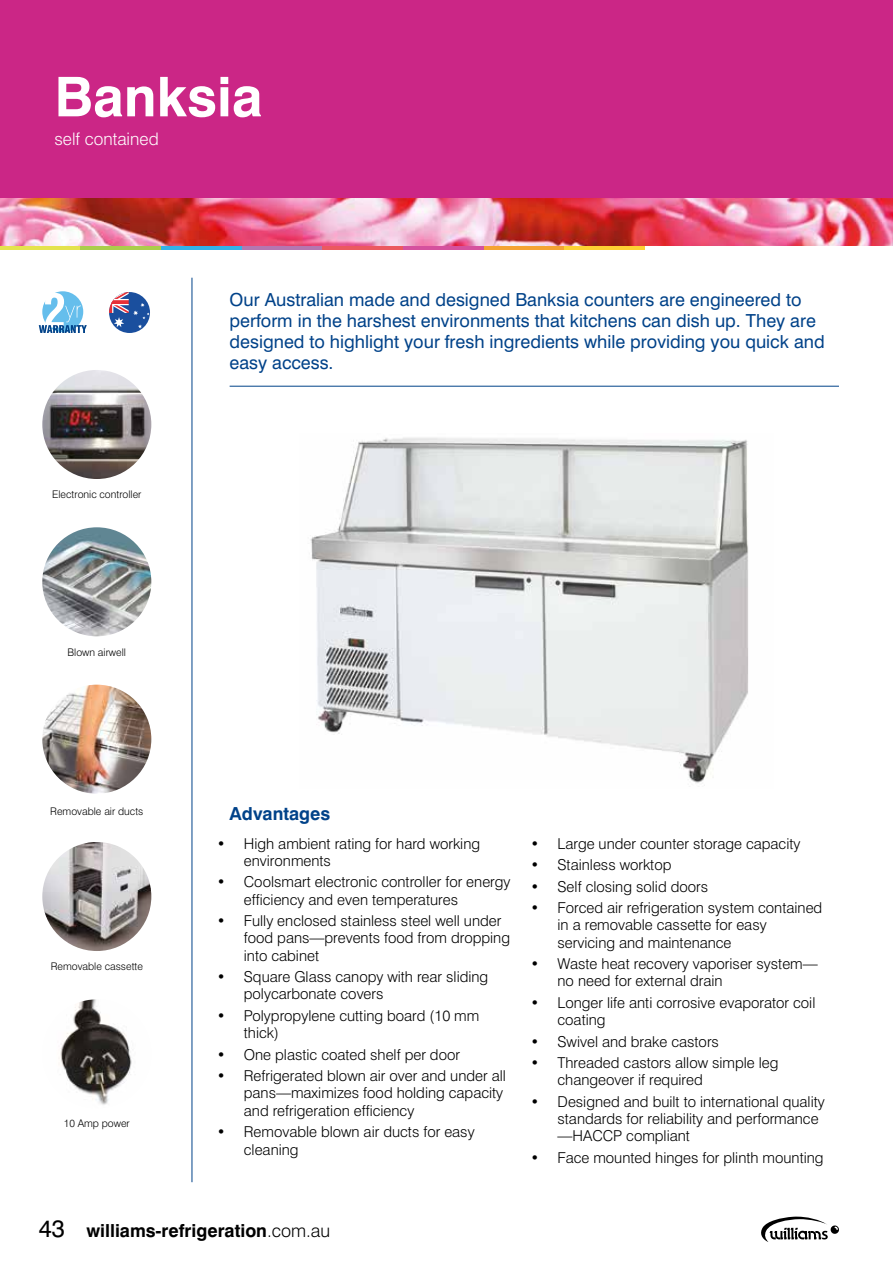
<style>
.page{position:relative;width:893px;height:1263px;background:#fff}
.page>*{position:absolute;margin:0;border:0;box-sizing:border-box;transform-origin:0 0}
.t1{font:700 54.9px "Swiss 721 BT";color:#fff}
.t2{font:24px "Swiss 721 BT";color:#000}
.t3{font:18px/21px "Swiss 721 BT";color:#004289}
.t4{font:700 18px "Swiss 721 BT";color:#000}
.t5{font:700 18px "Swiss 721 BT";color:#004289}
.t6{font:300 17.25px "Swiss 721 BT";color:#fff}
.t7{font:300 15px/17.2px "Swiss 721 BT";color:#000}
.t8{font:300 10.5px "Swiss 721 BT";color:#000}
.s1{font-weight:300}
</style>
<div class="page">
<hr style="left:192px;top:278px;width:1px;height:904px;background:#004289">
<div style="left:109px;top:292px;width:41px;height:41px;background:#1a4f9e;border-radius:50%"></div>
<svg style="left:109px;top:292px;width:41px;height:36px"></svg>
<svg style="left:42px;top:291px;width:41px;height:41px"></svg>
<svg style="left:39px;top:293px;width:48px;height:40px"></svg>
<div style="left:0;top:245px;width:81px;height:5px;background:#e4e34d"></div>
<div style="left:81px;top:245px;width:80px;height:5px;background:#aacd4b"></div>
<div style="left:161px;top:245px;width:81px;height:5px;background:#33b2e8"></div>
<div style="left:242px;top:245px;width:80px;height:5px;background:#b477b0"></div>
<div style="left:322px;top:245px;width:81px;height:5px;background:#eb595f"></div>
<div style="left:403px;top:245px;width:81px;height:5px;background:#d5519e"></div>
<div style="left:484px;top:245px;width:80px;height:5px;background:#f4a333"></div>
<div style="left:564px;top:245px;width:81px;height:5px;background:#fdd133"></div>
<svg style="left:761px;top:1216px;width:78px;height:26px"></svg>
<img style="left:0;top:198px;width:893px;height:47px">
<div style="left:0;top:0;width:893px;height:198px;background:#cb2686"></div>
<img style="left:310px;top:437px;width:438px;height:349px">
<hr style="left:230px;top:386px;width:609px;height:1px;background:#004289">
<img style="left:42px;top:685px;width:109px;height:109px;border-radius:55px">
<img style="left:42px;top:999px;width:109px;height:109px;border-radius:55px">
<img style="left:42px;top:842px;width:109px;height:109px;border-radius:55px">
<img style="left:42px;top:527px;width:109px;height:109px;border-radius:55px">
<img style="left:42px;top:370px;width:109px;height:109px;border-radius:55px">
<h1 class="t1" style="left:54px;top:63px;width:210px">Banksia</h1>
<p class="t6" style="left:54px;top:128px;width:106px">self contained</p>
<p class="t8" style="left:52px;top:488px;width:91px">Electronic controller</p>
<p class="t8" style="left:68px;top:646px;width:60px">Blown airwell</p>
<p class="t8" style="left:50px;top:805px;width:95px">Removable air ducts</p>
<p class="t8" style="left:51px;top:960px;width:94px">Removable cassette</p>
<p class="t8" style="left:64px;top:1117px;width:68px">10 Amp power</p>
<p class="t3" style="left:230px;top:289px;width:597px">Our Australian made and designed Banksia counters are engineered to perform in the harshest environments that kitchens can dish up. They are designed to highlight your fresh ingredients while providing you quick and easy access.</p>
<p class="t5" style="left:230px;top:802px;width:102px">Advantages</p>
<p class="t7" style="left:244px;top:835px;width:238px;text-indent:-27px">• High ambient rating for hard working environments</p>
<p class="t7" style="left:244px;top:873px;width:268px;text-indent:-27px">• Coolsmart electronic controller for energy efficiency and even temperatures</p>
<p class="t7" style="left:244px;top:912px;width:268px;text-indent:-27px">• Fully enclosed stainless steel well under food pans—prevents food from dropping into cabinet</p>
<p class="t7" style="left:244px;top:968px;width:246px;text-indent:-27px">• Square Glass canopy with rear sliding polycarbonate covers</p>
<p class="t7" style="left:244px;top:1007px;width:237px;text-indent:-27px">• Polypropylene cutting board (10 mm thick)</p>
<p class="t7" style="left:217px;top:1046px;width:245px">• One plastic coated shelf per door</p>
<p class="t7" style="left:244px;top:1067px;width:264px;text-indent:-27px">• Refrigerated blown air over and under all pans—maximizes food holding capacity and refrigeration efficiency</p>
<p class="t7" style="left:244px;top:1123px;width:232px;text-indent:-27px">• Removable blown air ducts for easy cleaning</p>
<p class="t7" style="left:531px;top:834px;width:271px">• Large under counter storage capacity</p>
<p class="t7" style="left:531px;top:856px;width:142px">• Stainless worktop</p>
<p class="t7" style="left:531px;top:877px;width:179px">• Self closing solid doors</p>
<p class="t7" style="left:558px;top:899px;width:266px;text-indent:-27px">• Forced air refrigeration system contained in a removable cassette for easy servicing and maintenance</p>
<p class="t7" style="left:558px;top:955px;width:262px;text-indent:-27px">• Waste heat recovery vaporiser system— no need for external drain</p>
<p class="t7" style="left:558px;top:994px;width:259px;text-indent:-27px">• Longer life anti corrosive evaporator coil coating</p>
<p class="t7" style="left:531px;top:1032px;width:190px">• Swivel and brake castors</p>
<p class="t7" style="left:558px;top:1054px;width:222px;text-indent:-27px">• Threaded castors allow simple leg changeover if required</p>
<p class="t7" style="left:558px;top:1093px;width:269px;text-indent:-27px">• Designed and built to international quality standards for reliability and performance —HACCP compliant</p>
<p class="t7" style="left:531px;top:1149px;width:295px">• Face mounted hinges for plinth mounting</p>
<h2 class="t2" style="left:39px;top:1213px;width:28px">43</h2>
<p class="t4" style="left:86px;top:1219px;width:245px">williams-refrigeration<span class="s1">.com.au</span></p>
</div>
